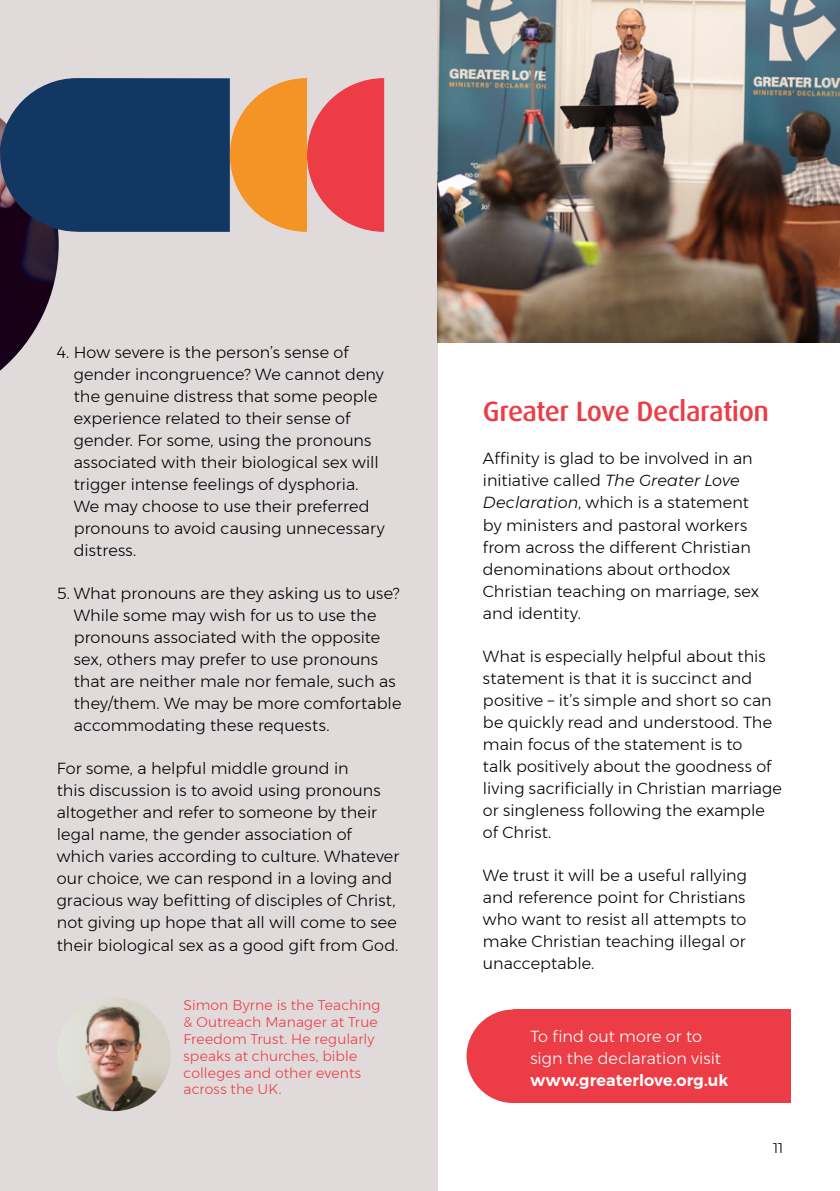
<style>
.page{position:relative;width:840px;height:1191px;background:#fff}
.page>*{position:absolute;margin:0;border:0;box-sizing:border-box;transform-origin:0 0}
.t1{font:500 28px "Dax Pro";letter-spacing:-.02em;color:#ec3d46}
.t2{font:300 16px/22px "Montserrat";letter-spacing:.005em;color:#000002}
.t3{font:300 16px/22px "Montserrat";letter-spacing:.005em;color:#fff}
.t4{font:600 16px "Montserrat";letter-spacing:.005em;color:#fff}
.t5{font:300 14px/16.8px "Montserrat";letter-spacing:.01em;color:#ec3d46}
.t6{font:300 14px "Montserrat";color:#000002}
.s1{font-style:italic}
</style>
<div class="page">
<div style="left:0;top:0;width:437px;height:1191px;background:#e0dbda"></div>
<div style="left:466px;top:1009px;width:94px;height:94px;background:#ec3d46;border-radius:50%"></div>
<div style="left:513px;top:1009px;width:277px;height:94px;background:#ec3d46"></div>
<img style="left:57px;top:997px;width:113px;height:114px;border-radius:57px">
<img style="left:437px;top:0;width:402px;height:343px">
<img style="left:0;top:232px;width:59px;height:139px">
<svg style="left:0;top:78px;width:384px;height:154px;background:#6f585f"></svg>
<p class="t2" style="left:74px;top:341px;width:312px;text-indent:-17px">4. How severe is the person’s sense of gender incongruence? We cannot deny the genuine distress that some people experience related to their sense of gender. For some, using the pronouns associated with their biological sex will trigger intense feelings of dysphoria.<br>We may choose to use their preferred pronouns to avoid causing unnecessary distress.</p>
<p class="t2" style="left:74px;top:582px;width:329px;text-indent:-17px">5. What pronouns are they asking us to use?<br>While some may wish for us to use the pronouns associated with the opposite sex, others may prefer to use pronouns that are neither male nor female, such as they/them. We may be more comfortable accommodating these requests.</p>
<p class="t2" style="left:57px;top:757px;width:344px">For some, a helpful middle ground in<br>this discussion is to avoid using pronouns altogether and refer to someone by their legal name, the gender association of which varies according to culture. Whatever our choice, we can respond in a loving and gracious way befitting of disciples of Christ, not giving up hope that all will come to see their biological sex as a good gift from God.</p>
<p class="t5" style="left:183px;top:996px;width:198px">Simon Byrne is the Teaching &amp; Outreach Manager at True<br>Freedom Trust. He regularly speaks at churches, bible colleges and other events across the UK.</p>
<h1 class="t1" style="left:482px;top:393px;width:287px">Greater Love Declaration</h1>
<p class="t2" style="left:482px;top:447px;width:278px">Affinity is glad to be involved in an initiative called <span class="s1">The Greater Love<br>Declaration</span>, which is a statement by ministers and pastoral workers from across the different Christian denominations about orthodox<br>Christian teaching on marriage, sex and identity.</p>
<p class="t2" style="left:482px;top:644px;width:300px">What is especially helpful about this statement is that it is succinct and positive – it’s simple and short so can be quickly read and understood. The main focus of the statement is to<br>talk positively about the goodness of living sacrificially in Christian marriage or singleness following the example of Christ.</p>
<p class="t2" style="left:482px;top:863px;width:265px;text-align:justify">We trust it will be a useful rallying and reference point for Christians who want to resist all attempts to make Christian teaching illegal or unacceptable.</p>
<p class="t3" style="left:530px;top:1025px;width:192px">To find out more or to sign the declaration visit</p>
<p class="t4" style="left:530px;top:1067px;width:199px">www.greaterlove.org.uk</p>
<p class="t6" style="left:772px;top:1137px;width:12px">11</p>
</div>
